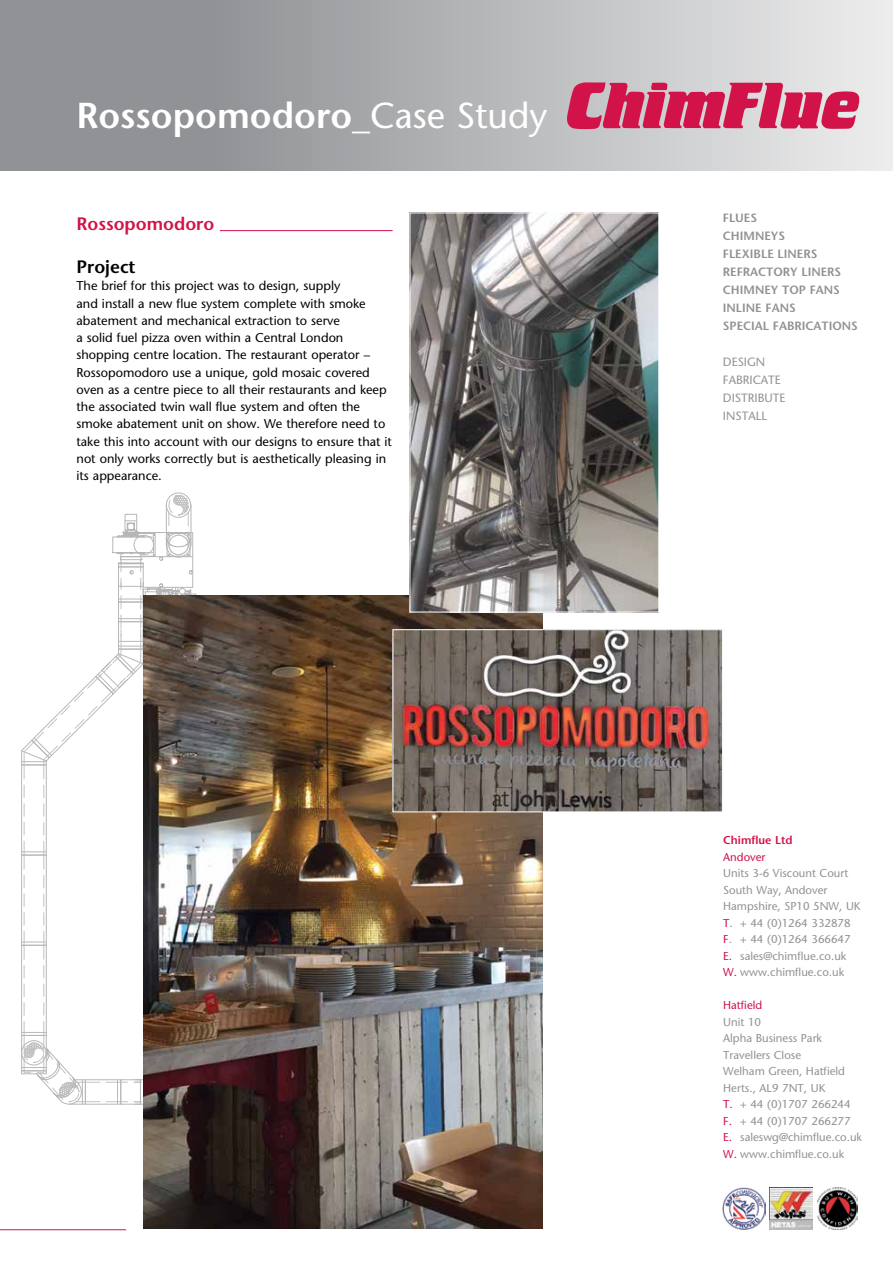
<style>
.page{position:relative;width:893px;height:1263px;background:#fff}
.page>*{position:absolute;margin:0;border:0;box-sizing:border-box;transform-origin:0 0}
.t1{font:600 36px "Stone Sans";color:#fff}
.t2{font:600 18px "Stone Sans";color:#d11349}
.t3{font:600 18px "Stone Sans";color:#000}
.t4{font:12.75px/17.2px "Stone Sans";color:#000}
.t5{font:600 12px/18px "Stone Sans";color:#909295}
.t6{font:12px/18px "Stone Sans";color:#909295}
.t7{font:11.4px/16.5px "Stone Sans";color:#909295}
.t8{font:11.4px "Stone Sans";color:#d11349}
.t9{font:600 11.4px "Stone Sans";color:#d11349}
.s1{font-weight:400}
.s2{color:#d11349}
</style>
<div class="page">
<svg style="left:21px;top:493px;width:176px;height:612px"></svg>
<div style="left:0;top:0;width:893px;height:170px;background:linear-gradient(to right,#7f8185,#e8e8e9)"></div>
<svg style="left:567px;top:82px;width:292px;height:47px;background:#d2567a"></svg>
<img style="left:143px;top:595px;width:400px;height:633px">
<img style="left:412px;top:215px;width:245px;height:395px">
<div style="left:410px;top:213px;width:249px;height:399px;border:1px solid #fff"></div>
<img style="left:395px;top:631px;width:326px;height:179px">
<div style="left:393px;top:629px;width:330px;height:183px;border:1px solid #fff"></div>
<hr style="left:220px;top:230px;width:173px;height:1px;background:#d11349">
<img style="left:723px;top:1187px;width:42px;height:42px">
<img style="left:818px;top:1187px;width:40px;height:43px">
<img style="left:770px;top:1187px;width:42px;height:42px">
<hr style="left:0;top:1229px;width:126px;height:1px;background:#d11349">
<h1 class="t1" style="left:77px;top:93px;width:472px">Rossopomodoro<span class="s1">_Case Study</span></h1>
<h2 class="t2" style="left:77px;top:212px;width:139px">Rossopomodoro</h2>
<h2 class="t3" style="left:77px;top:256px;width:61px">Project</h2>
<p class="t4" style="left:77px;top:277px;width:317px">The brief for this project was to design, supply<br>and install a new flue system complete with smoke abatement and mechanical extraction to serve<br>a solid fuel pizza oven within a Central London shopping centre location. The restaurant operator – Rossopomodoro use a unique, gold mosaic covered oven as a centre piece to all their restaurants and keep the associated twin wall flue system and often the smoke abatement unit on show. We therefore need to take this into account with our designs to ensure that it not only works correctly but is aesthetically pleasing in its appearance.</p>
<p class="t5" style="left:723px;top:209px;width:137px">FLUES<br>CHIMNEYS<br>FLEXIBLE LINERS<br>REFRACTORY LINERS<br>CHIMNEY TOP FANS<br>INLINE FANS<br>SPECIAL FABRICATIONS</p>
<p class="t6" style="left:723px;top:353px;width:64px">DESIGN<br>FABRICATE<br>DISTRIBUTE<br>INSTALL</p>
<p class="t9" style="left:723px;top:833px;width:71px">Chimflue Ltd</p>
<p class="t8" style="left:723px;top:850px;width:44px">Andover</p>
<p class="t7" style="left:723px;top:865px;width:139px">Units 3-6 Viscount Court<br>South Way, Andover<br>Hampshire, SP10 5NW, UK<br><span class="s2">T</span>. + 44 (0)1264 332878<br><span class="s2">F</span>. + 44 (0)1264 366647<br><span class="s2">E.</span> sales@chimflue.co.uk<br><span class="s2">W.</span> www.chimflue.co.uk</p>
<p class="t8" style="left:723px;top:998px;width:41px">Hatfield</p>
<p class="t7" style="left:723px;top:1013px;width:140px">Unit 10<br>Alpha Business Park<br>Travellers Close<br>Welham Green, Hatfield<br>Herts., AL9 7NT, UK<br><span class="s2">T.</span> + 44 (0)1707 266244<br><span class="s2">F.</span> + 44 (0)1707 266277<br><span class="s2">E.</span> saleswg@chimflue.co.uk<br><span class="s2">W.</span> www.chimflue.co.uk</p>
</div>
